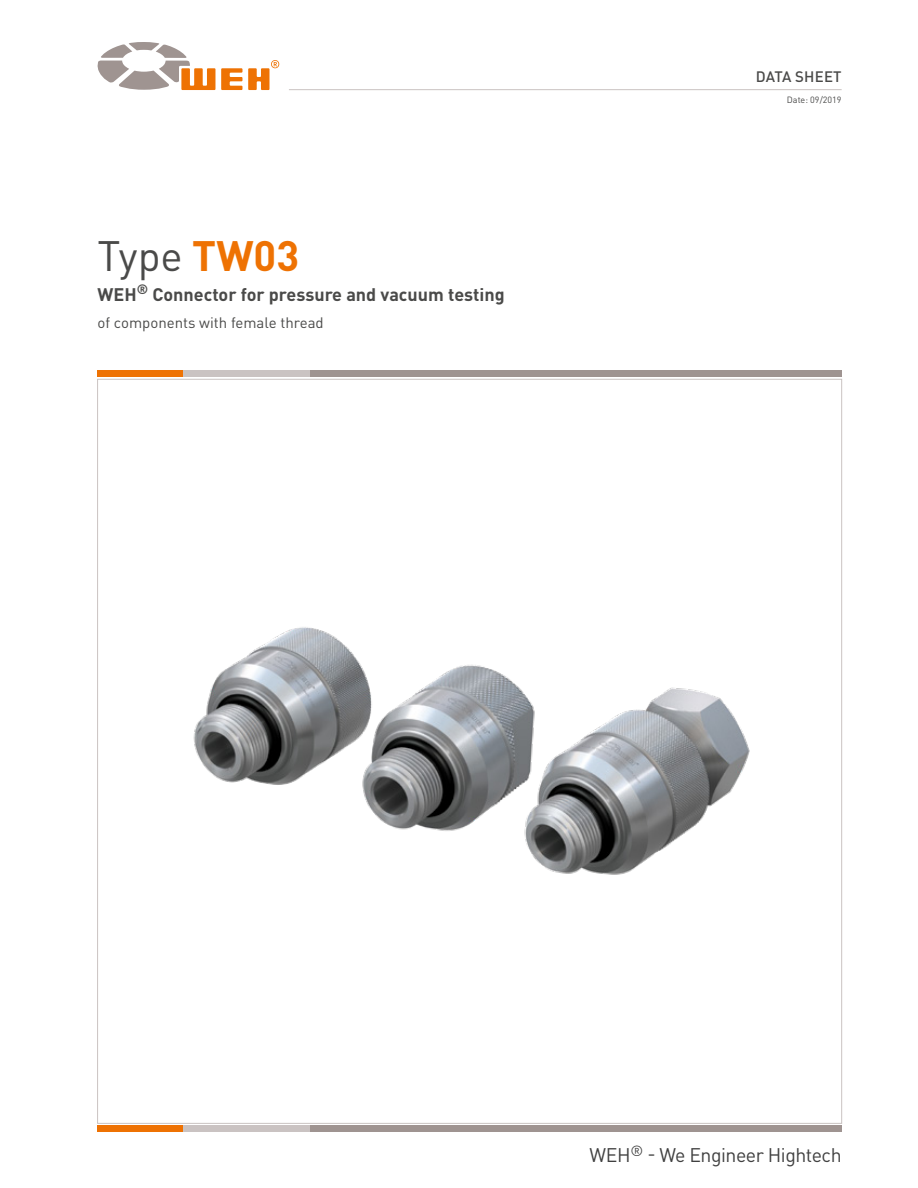
<style>
.page{position:relative;width:918px;height:1188px;background:#fff}
.page>*{position:absolute;margin:0;border:0;box-sizing:border-box;transform-origin:0 0}
.t1{font:42px "DIN Pro";color:#4a4a49}
.t2{font:19.5px "DIN Pro";letter-spacing:-.025em;color:#000}
.t3{font:700 18px "DIN Pro";color:#4a4a49}
.t4{font:15px "DIN Pro";color:#4a4a49}
.t5{font:500 15px "DIN Pro";letter-spacing:.01em;color:#4a4a49}
.t6{font:9px "DIN Pro";color:#4a4a49}
.s1{font-weight:700;color:#ee7203}
</style>
<div class="page">
<hr style="left:289px;top:89px;width:553px;height:1px;background:#cac3c2">
<div style="left:310px;top:371px;width:532px;height:6px;background:#9f9491"></div>
<div style="left:183px;top:371px;width:127px;height:6px;background:#cac3c2"></div>
<div style="left:98px;top:371px;width:85px;height:6px;background:#ee7203"></div>
<div style="left:310px;top:1125px;width:532px;height:7px;background:#9f9491"></div>
<div style="left:183px;top:1125px;width:127px;height:7px;background:#cac3c2"></div>
<div style="left:98px;top:1125px;width:85px;height:7px;background:#ee7203"></div>
<svg style="left:98px;top:42px;width:117px;height:48px"></svg>
<svg style="left:221px;top:68px;width:21px;height:22px"></svg>
<svg style="left:248px;top:60px;width:31px;height:30px"></svg>
<img style="left:193px;top:401px;width:649px;height:558px">
<h1 class="t1" style="left:98px;top:223px;width:203px">Type <span class="s1">TW03</span></h1>
<p class="t3" style="left:98px;top:280px;width:409px">WEH<sup>®</sup> Connector for pressure and vacuum testing</p>
<p class="t4" style="left:98px;top:311px;width:228px">of components with female thread</p>
<p class="t5" style="left:756px;top:64px;width:87px">DATA SHEET</p>
<p class="t6" style="left:787px;top:92px;width:56px">Date: 09/2019</p>
<p class="t2" style="left:590px;top:1139px;width:254px">WEH<sup>®</sup> - We Engineer Hightech</p>
</div>
